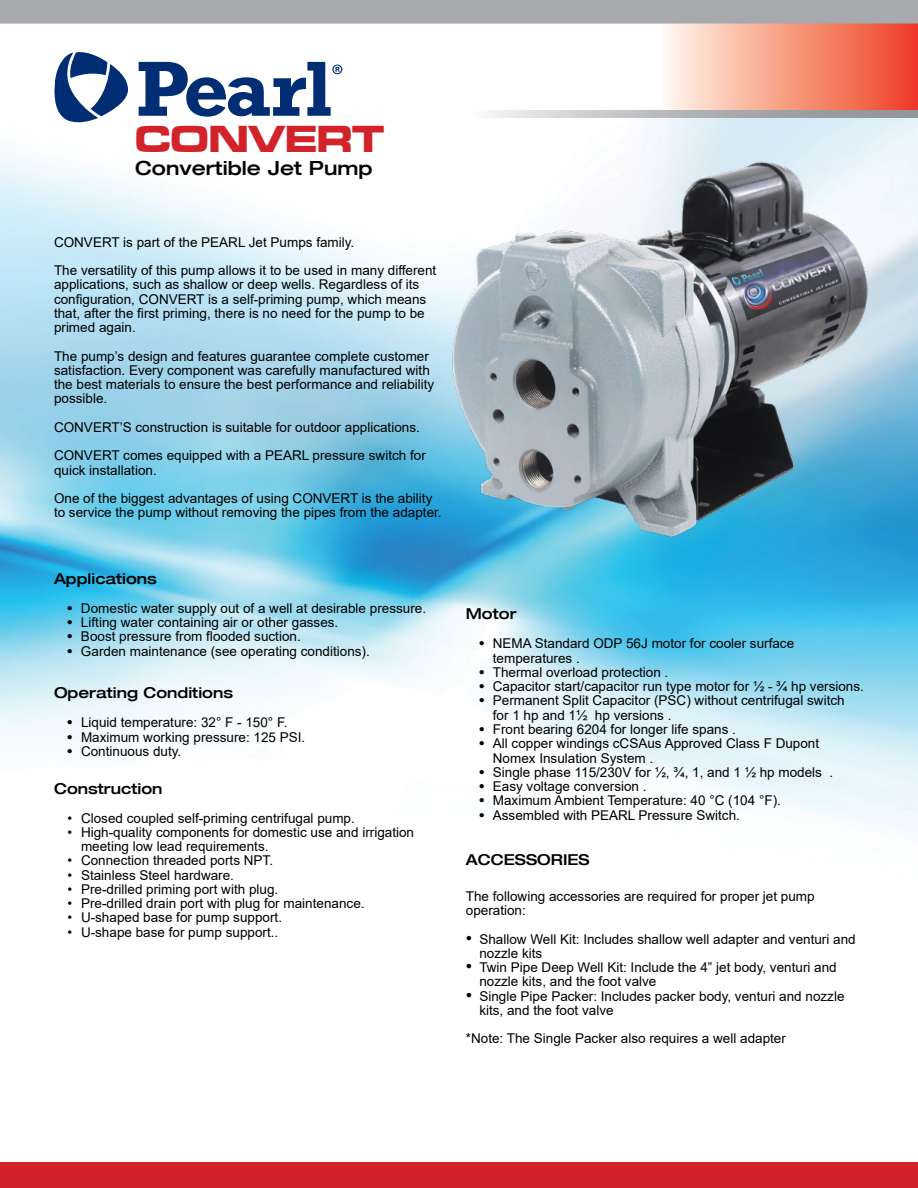
<style>
.page{position:relative;width:918px;height:1188px;background:#fff}
.page>*{position:absolute;margin:0;border:0;box-sizing:border-box;transform-origin:0 0}
.t1{font:700 79.35px "Rockwell";letter-spacing:-.035em;color:#002d74}
.t2{font:39px "Microgramma D Bold Exte";color:#d2232a}
.t3{font:500 expanded 19.5px "Helvetica 63";color:#000}
.t4{font:500 expanded 15px "Helvetica 63";color:#000}
.t5{font:13.5px/14.2px "Arial";color:#000}
.s1{font-family:"Helvetica"}
.s2{font-family:"Times New Roman";font-size:18px}
</style>
<div class="page">
<img style="left:0;top:110px;width:918px;height:726px">
<div style="left:660px;top:0;width:258px;height:111px;background:linear-gradient(to right,#fffbec,#ee3d1f)"></div>
<svg style="left:471px;top:111px;width:447px;height:7px;background:#b7b9bb"></svg>
<div style="left:0;top:0;width:918px;height:24px;background:#a7a9ac"></div>
<div style="left:0;top:1162px;width:918px;height:26px;background:#d2232a"></div>
<svg style="left:53px;top:52px;width:75px;height:72px"></svg>
<svg style="left:332px;top:65px;width:10px;height:9px"></svg>
<img style="left:431px;top:152px;width:449px;height:403px">
<h1 class="t1" style="left:136px;top:41px;width:198px">Pearl</h1>
<h2 class="t2" style="left:135px;top:113px;width:251px">CONVERT</h2>
<h3 class="t3" style="left:135px;top:156px;width:239px">Convertible Jet Pump</h3>
<p class="t5" style="left:54px;top:227px;width:384px;line-height:28.5px">CONVERT is part of the PEARL Jet Pumps family.<br>The versatility of this pump allows it to be used in many different</p>
<p class="t5" style="left:54px;top:277px;width:374px">applications, such as shallow or deep wells. Regardless of its configuration, CONVERT is a self-priming pump, which means that, after the first priming, there is no need for the pump to be primed again.</p>
<p class="t5" style="left:54px;top:349px;width:382px">The pump’s design and features guarantee complete customer satisfaction. Every component was carefully manufactured with the best materials to ensure the best performance and reliability possible.</p>
<p class="t5" style="left:54px;top:413px;width:373px;line-height:28.5px">CONVERT’S construction is suitable for outdoor applications.<br>CONVERT comes equipped with a PEARL pressure switch for</p>
<p class="t5" style="left:54px;top:456px;width:380px;line-height:28.5px">quick installation.<br>One of the biggest advantages of using CONVERT is the ability</p>
<p class="t5" style="left:54px;top:505px;width:389px">to service the pump without removing the pipes from the adapter.</p>
<p class="t4" style="left:54px;top:569px;width:104px">Applications</p>
<p class="t5" style="left:67px;top:601px;width:360px"><span class="s1">•</span> Domestic water supply out of a well at desirable pressure.</p>
<p class="t5" style="left:67px;top:615px;width:272px"><span class="s1">•</span> Lifting water containing air or other gasses.</p>
<p class="t5" style="left:67px;top:629px;width:235px"><span class="s1">•</span> Boost pressure from flooded suction.</p>
<p class="t5" style="left:67px;top:644px;width:304px"><span class="s1">•</span> Garden maintenance (see operating conditions).</p>
<p class="t4" style="left:54px;top:683px;width:181px">Operating Conditions</p>
<p class="t5" style="left:68px;top:715px;width:222px"><span class="s1">•</span> Liquid temperature: 32° F - 150° F.</p>
<p class="t5" style="left:68px;top:730px;width:239px"><span class="s1">•</span> Maximum working pressure: 125 PSI.</p>
<p class="t5" style="left:68px;top:744px;width:115px"><span class="s1">•</span> Continuous duty.</p>
<p class="t4" style="left:54px;top:779px;width:110px">Construction</p>
<p class="t5" style="left:68px;top:811px;width:289px">• Closed coupled self-priming centrifugal pump.</p>
<p class="t5" style="left:81px;top:825px;width:335px;text-indent:-14px">• High-quality components for domestic use and irrigation meeting low lead requirements.</p>
<p class="t5" style="left:68px;top:853px;width:207px">• Connection threaded ports NPT.</p>
<p class="t5" style="left:68px;top:868px;width:168px">• Stainless Steel hardware.</p>
<p class="t5" style="left:68px;top:882px;width:212px">• Pre-drilled priming port with plug.</p>
<p class="t5" style="left:68px;top:896px;width:299px">• Pre-drilled drain port with plug for maintenance.</p>
<p class="t5" style="left:68px;top:910px;width:216px">• U-shaped base for pump support.</p>
<p class="t5" style="left:68px;top:925px;width:212px">• U-shape base for pump support..</p>
<p class="t4" style="left:466px;top:605px;width:52px">Motor</p>
<p class="t5" style="left:493px;top:637px;width:303px;text-indent:-14px"><span class="s1">•</span> NEMA Standard ODP 56J motor for cooler surface temperatures .</p>
<p class="t5" style="left:479px;top:665px;width:191px"><span class="s1">•</span> Thermal overload protection .</p>
<p class="t5" style="left:479px;top:679px;width:386px"><span class="s1">•</span> Capacitor start/capacitor run type motor for ½ - ¾ hp versions.</p>
<p class="t5" style="left:493px;top:694px;width:353px;text-indent:-14px"><span class="s1">•</span> Permanent Split Capacitor (PSC) without centrifugal switch for 1 hp and 1½ hp versions .</p>
<p class="t5" style="left:479px;top:722px;width:258px"><span class="s1">•</span> Front bearing 6204 for longer life spans .</p>
<p class="t5" style="left:493px;top:736px;width:328px;text-indent:-14px"><span class="s1">•</span> All copper windings cCSAus Approved Class F Dupont<br>Nomex Insulation System .</p>
<p class="t5" style="left:479px;top:765px;width:355px"><span class="s1">•</span> Single phase 115/230V for ½, ¾, 1, and 1 ½ hp models .</p>
<p class="t5" style="left:479px;top:779px;width:169px"><span class="s1">•</span> Easy voltage conversion .</p>
<p class="t5" style="left:479px;top:793px;width:303px"><span class="s1">•</span> Maximum Ambient Temperature: 40 °C (104 °F).</p>
<p class="t5" style="left:479px;top:808px;width:262px"><span class="s1">•</span> Assembled with PEARL Pressure Switch.</p>
<p class="t4" style="left:466px;top:850px;width:125px">ACCESSORIES</p>
<p class="t5" style="left:466px;top:889px;width:350px">The following accessories are required for proper jet pump operation:</p>
<p class="t5" style="left:479px;top:932px;width:378px;text-indent:-14px"><span class="s2">•</span> Shallow Well Kit: Includes shallow well adapter and venturi and nozzle kits</p>
<p class="t5" style="left:479px;top:960px;width:359px;text-indent:-14px"><span class="s2">•</span> Twin Pipe Deep Well Kit: Include the 4” jet body, venturi and nozzle kits, and the foot valve</p>
<p class="t5" style="left:479px;top:989px;width:367px;text-indent:-14px"><span class="s2">•</span> Single Pipe Packer: Includes packer body, venturi and nozzle kits, and the foot valve</p>
<p class="t5" style="left:466px;top:1031px;width:322px">*Note: The Single Packer also requires a well adapter</p>
</div>
